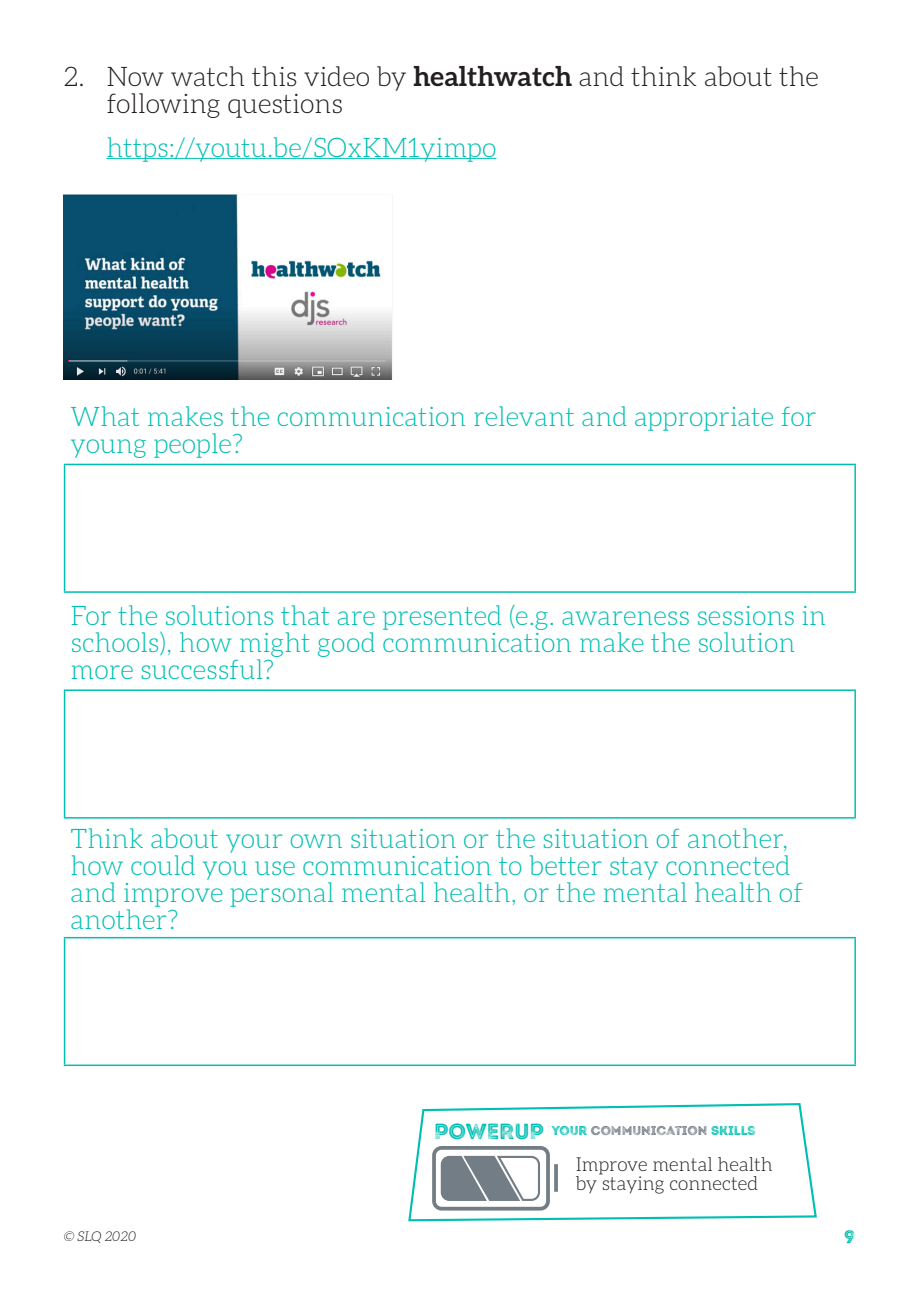
<style>
.page{position:relative;width:919px;height:1289px;background:#fff}
.page>*{position:absolute;margin:0;border:0;box-sizing:border-box;transform-origin:0 0}
.t1{font:300 27px/27px "Aleo";color:#00bfb2}
.t2{font:300 27px/27px "Aleo";color:#231f20}
.t3{font:300 19.2px/19.2px "Aleo";color:#231f20}
.t4{font:18px "Intro Rust G Base 2 Line";color:#00bfb2}
.t5{font:italic 300 13.5px "Aleo";color:#231f20}
.t6{font:12.75px "Intro Rust G Base 2 Line";color:#727d85}
.s1{font-weight:700}
.s2{color:#fff}
.s3{font-size:21.9px;color:#00bfb2}
.s4{color:#00bfb2}
</style>
<div class="page">
<svg style="left:408px;top:1103px;width:409px;height:119px"></svg>
<hr style="left:106px;top:158px;width:390px;height:1px;background:#00bfb2">
<img style="left:64px;top:195px;width:328px;height:184px">
<svg style="left:65px;top:465px;width:790px;height:599px"></svg>
<hr style="left:64px;top:463px;width:791px;height:2px;background:#00bfb2">
<hr style="left:64px;top:465px;width:1px;height:126px;background:#00bfb2">
<hr style="left:854px;top:465px;width:1px;height:126px;background:#00bfb2">
<hr style="left:64px;top:591px;width:791px;height:2px;background:#00bfb2">
<hr style="left:64px;top:689px;width:791px;height:2px;background:#00bfb2">
<hr style="left:64px;top:691px;width:1px;height:126px;background:#00bfb2">
<hr style="left:854px;top:691px;width:1px;height:126px;background:#00bfb2">
<hr style="left:64px;top:817px;width:791px;height:1px;background:#00bfb2">
<hr style="left:64px;top:936px;width:791px;height:2px;background:#00bfb2">
<hr style="left:64px;top:938px;width:1px;height:126px;background:#00bfb2">
<hr style="left:854px;top:938px;width:1px;height:126px;background:#00bfb2">
<hr style="left:64px;top:1064px;width:791px;height:2px;background:#00bfb2">
<div style="left:432px;top:1145px;width:118px;height:65px;border:4px solid #727d85;border-radius:8px"></div>
<svg style="left:439px;top:1153px;width:102px;height:49px"></svg>
<hr style="left:554px;top:1164px;width:4px;height:27px;background:#7c868e">
<p class="t2" style="left:106px;top:62px;width:714px;text-indent:-43px">2. Now watch this video by <span class="s1">healthwatch</span> and think about the following questions <span class="s2">-</span></p>
<p class="t1" style="left:106px;top:133px;width:391px">https://youtu.be/SOxKM1yimpo</p>
<p class="t1" style="left:71px;top:402px;width:747px">What makes the communication relevant and appropriate for young people?</p>
<p class="t1" style="left:71px;top:602px;width:757px">For the solutions that are presented (e.g. awareness sessions in schools), how might good communication make the solution more successful?</p>
<p class="t1" style="left:71px;top:825px;width:734px">Think about your own situation or the situation of another, how could you use communication to better stay connected and improve personal mental health, or the mental health of another?</p>
<p class="t6" style="left:434px;top:1122px;width:323px"><span class="s3">POWERUP</span> <span class="s4">YOUR</span> COMMUNICATION <span class="s4">SKILLS</span></p>
<p class="t3" style="left:575px;top:1154px;width:199px">Improve mental health by staying connected</p>
<p class="t5" style="left:64px;top:1229px;width:74px">© SLQ 2020</p>
<p class="t4" style="left:844px;top:1225px;width:13px">9</p>
</div>
